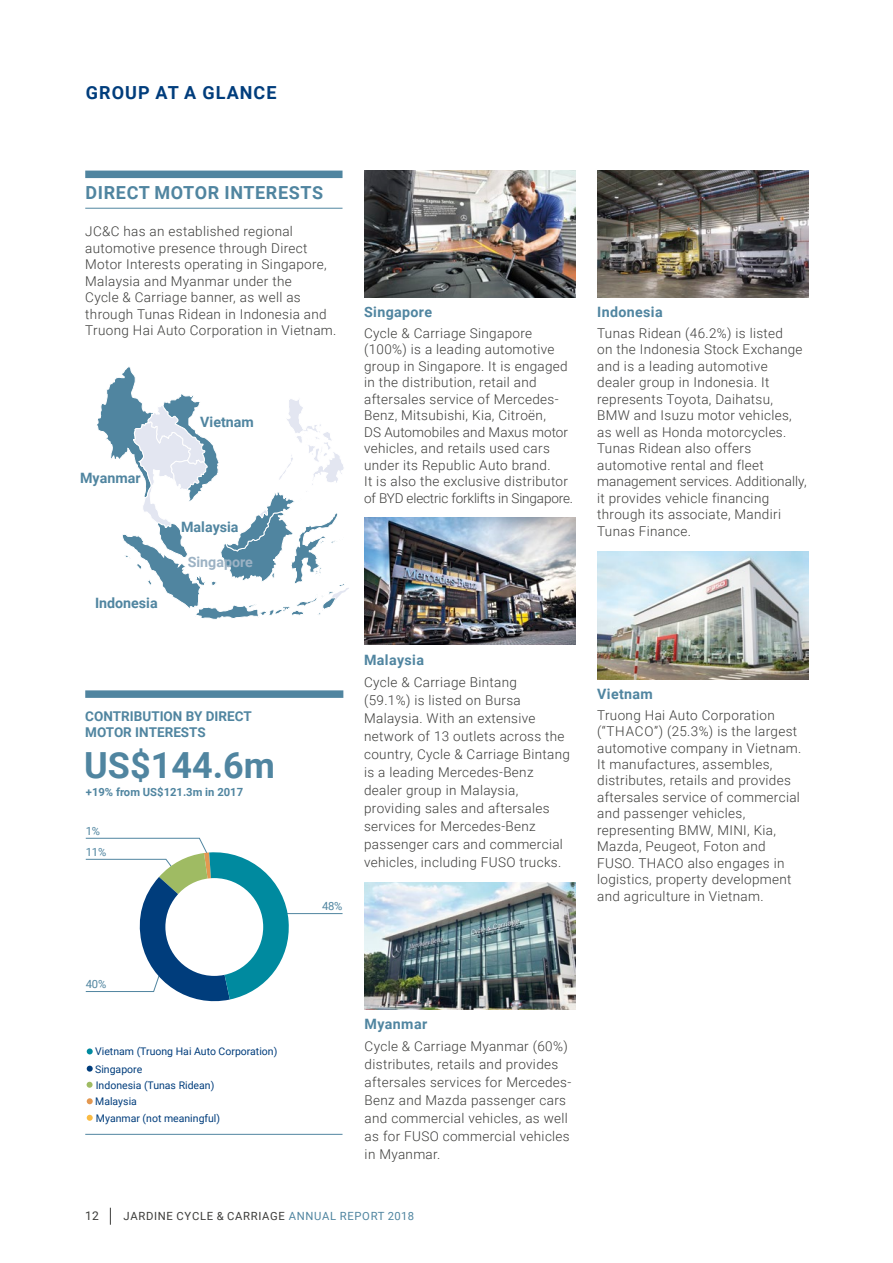
<style>
.page{position:relative;width:893px;height:1263px;background:#fff}
.page>*{position:absolute;margin:0;border:0;box-sizing:border-box;transform-origin:0 0}
.t1{font:700 36px "Roboto";color:#5085a0}
.t2{font:700 18px "Roboto";letter-spacing:.035em;color:#5085a0}
.t3{font:700 18px "Roboto";letter-spacing:.06em;color:#003d7c}
.t4{font:700 14.25px "Roboto";letter-spacing:.025em;color:#5085a0}
.t5{font:700 14.25px "Roboto";color:#5085a0}
.t6{font:700 14.25px "Roboto";color:#9cb2c4}
.t7{font:300 13.5px/16.5px "Roboto";letter-spacing:.025em;color:#3c3c3a}
.t8{font:700 13.5px/16.5px "Roboto";color:#5085a0}
.t9{font:12px "Roboto";color:#3c3c3a}
.t10{font:11.25px "Roboto";letter-spacing:.06em;color:#3c3c3a}
.t11{font:700 11.25px "Roboto";color:#5085a0}
.t12{font:11.25px/20.7px "Roboto";color:#5085a0}
.t13{font:10.5px/16px "Roboto";color:#003d7c}
.s1{color:#5085a0}
</style>
<div class="page">
<div style="left:85px;top:171px;width:257px;height:7px;background:#5085a0"></div>
<hr style="left:85px;top:208px;width:257px;height:1px;background:#5085a0">
<hr style="left:85px;top:1134px;width:257px;height:1px;background:#5085a0">
<svg style="left:87px;top:1066px;width:6px;height:6px"></svg>
<svg style="left:87px;top:1082px;width:6px;height:6px"></svg>
<svg style="left:87px;top:1048px;width:6px;height:6px"></svg>
<svg style="left:87px;top:1098px;width:6px;height:6px"></svg>
<svg style="left:87px;top:1115px;width:6px;height:6px"></svg>
<div style="left:85px;top:690px;width:258px;height:8px;background:#5085a0"></div>
<hr style="left:285px;top:913px;width:58px;height:1px;background:#5085a0">
<svg style="left:85px;top:837px;width:206px;height:165px"></svg>
<svg style="left:97px;top:367px;width:252px;height:253px"></svg>
<img style="left:364px;top:170px;width:211px;height:128px">
<img style="left:597px;top:170px;width:211px;height:128px">
<img style="left:597px;top:552px;width:211px;height:127px">
<img style="left:364px;top:517px;width:211px;height:128px">
<img style="left:364px;top:882px;width:211px;height:128px">
<svg style="left:110px;top:1208px;width:1px;height:17px"></svg>
<h2 class="t3" style="left:86px;top:80px;width:192px">GROUP AT A GLANCE</h2>
<h2 class="t2" style="left:86px;top:180px;width:239px">DIRECT MOTOR INTERESTS</h2>
<p class="t7" style="left:85px;top:223px;width:253px">JC&amp;C has an established regional automotive presence through Direct Motor Interests operating in Singapore, Malaysia and Myanmar under the<br>Cycle &amp; Carriage banner, as well as through Tunas Ridean in Indonesia and Truong Hai Auto Corporation in Vietnam.</p>
<p class="t5" style="left:80px;top:468px;width:62px">Myanmar</p>
<p class="t5" style="left:95px;top:593px;width:64px">Indonesia</p>
<p class="t5" style="left:200px;top:412px;width:55px">Vietnam</p>
<p class="t5" style="left:181px;top:517px;width:59px">Malaysia</p>
<p class="t6" style="left:188px;top:552px;width:67px">Singapore</p>
<p class="t8" style="left:85px;top:707px;width:168px">CONTRIBUTION BY DIRECT<br>MOTOR INTERESTS</p>
<h1 class="t1" style="left:84px;top:740px;width:192px">US$144.6m</h1>
<p class="t11" style="left:86px;top:784px;width:159px">+19% from US$121.3m in 2017</p>
<p class="t12" style="left:86px;top:820px;width:22px">1%<br>11%</p>
<p class="t12" style="left:322px;top:895px;width:22px">48%</p>
<p class="t4" style="left:364px;top:302px;width:70px">Singapore</p>
<p class="t7" style="left:364px;top:324px;width:211px">Cycle &amp; Carriage Singapore (100%) is a leading automotive group in Singapore. It is engaged in the distribution, retail and aftersales service of Mercedes-<br>Benz, Mitsubishi, Kia, Citroën,<br>DS Automobiles and Maxus motor vehicles, and retails used cars under its Republic Auto brand.<br>It is also the exclusive distributor of BYD electric forklifts in Singapore.</p>
<p class="t4" style="left:364px;top:650px;width:61px">Malaysia</p>
<p class="t7" style="left:364px;top:673px;width:207px;line-height:18px">Cycle &amp; Carriage Bintang<br>(59.1%) is listed on Bursa<br>Malaysia. With an extensive network of 13 outlets across the country, Cycle &amp; Carriage Bintang is a leading Mercedes-Benz dealer group in Malaysia, providing sales and aftersales services for Mercedes-Benz passenger cars and commercial vehicles, including FUSO trucks.</p>
<p class="t4" style="left:597px;top:302px;width:67px">Indonesia</p>
<p class="t7" style="left:597px;top:324px;width:211px">Tunas Ridean (46.2%) is listed<br>on the Indonesia Stock Exchange and is a leading automotive dealer group in Indonesia. It represents Toyota, Daihatsu,<br>BMW and Isuzu motor vehicles, as well as Honda motorcycles.<br>Tunas Ridean also offers automotive rental and fleet management services. Additionally, it provides vehicle financing through its associate, Mandiri<br>Tunas Finance.</p>
<p class="t4" style="left:597px;top:684px;width:57px">Vietnam</p>
<p class="t7" style="left:597px;top:706px;width:206px">Truong Hai Auto Corporation (“THACO”) (25.3%) is the largest automotive company in Vietnam.<br>It manufactures, assembles, distributes, retails and provides aftersales service of commercial and passenger vehicles, representing BMW, MINI, Kia,<br>Mazda, Peugeot, Foton and<br>FUSO. THACO also engages in logistics, property development and agriculture in Vietnam.</p>
<p class="t12" style="left:86px;top:973px;width:22px">40%</p>
<p class="t13" style="left:95px;top:1043px;width:184px">Vietnam (Truong Hai Auto Corporation)</p>
<p class="t13" style="left:95px;top:1093px;width:126px;line-height:16.5px">Malaysia<br>Myanmar (not meaningful)</p>
<p class="t13" style="left:95px;top:1060px;width:121px">Singapore<br>Indonesia (Tunas Ridean)</p>
<p class="t4" style="left:365px;top:1014px;width:64px">Myanmar</p>
<p class="t7" style="left:365px;top:1037px;width:208px;line-height:18px">Cycle &amp; Carriage Myanmar (60%) distributes, retails and provides aftersales services for Mercedes-<br>Benz and Mazda passenger cars and commercial vehicles, as well as for FUSO commercial vehicles in Myanmar.</p>
<p class="t9" style="left:85px;top:1208px;width:15px">12</p>
<p class="t10" style="left:124px;top:1208px;width:292px">JARDINE CYCLE &amp; CARRIAGE <span class="s1">ANNUAL REPORT 2018</span></p>
</div>
